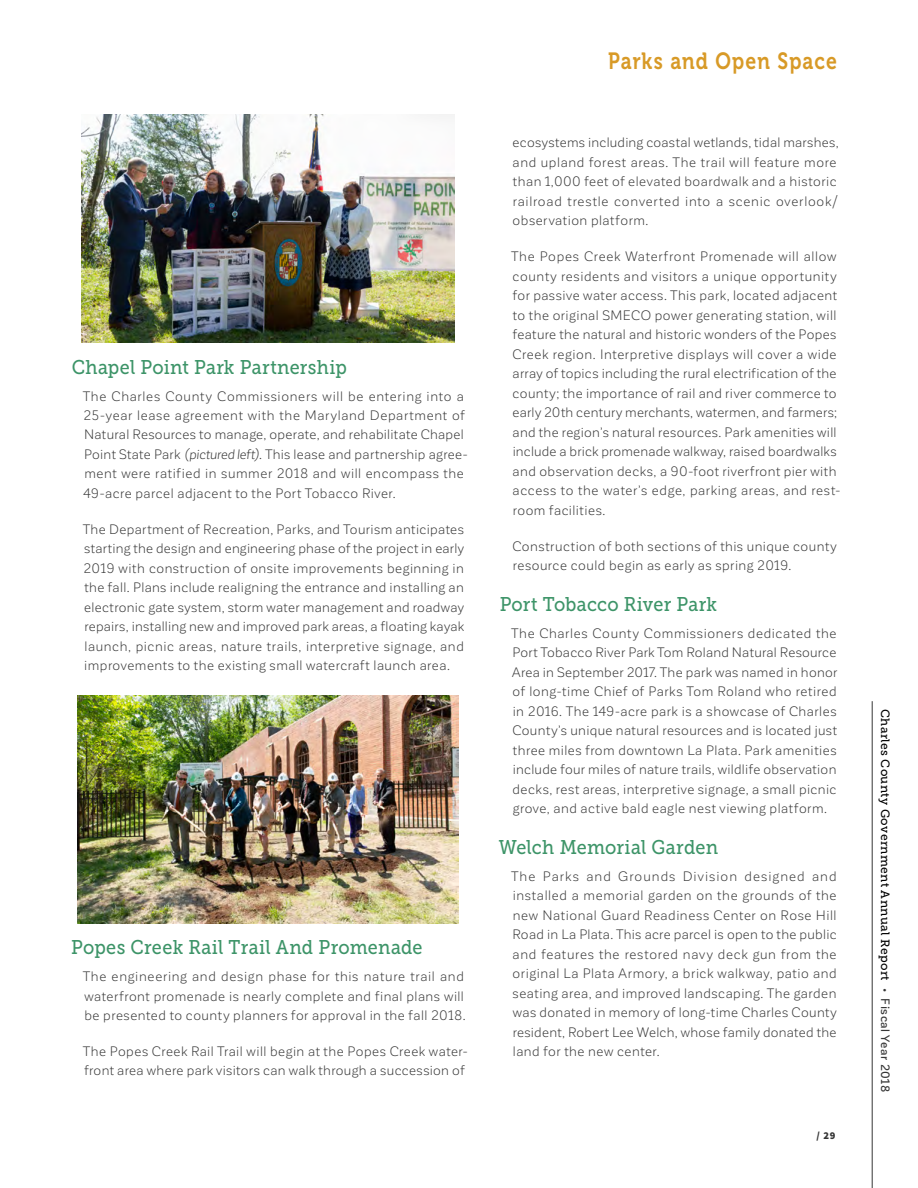
<style>
.page{position:relative;width:918px;height:1188px;background:#fff}
.page>*{position:absolute;margin:0;border:0;box-sizing:border-box;transform-origin:0 0}
.t1{font:23.4px "Museo 700";letter-spacing:.055em;color:#d89a27;scale:.83 1}
.t2{font:19.8px "Museo Slab 500";letter-spacing:.01em;color:#3d9468;scale:.91 1}
.t3{font:13.5px/19.5px "Corporative Sans";letter-spacing:.035em;color:#363636}
.t4{font:12px "Museo Slab 500";letter-spacing:.03em;color:#000}
.t5{font:900 10.5px "Source Sans Pro";color:#363636}
.s1{font-style:italic}
.s2{font-family:"Corporative Sans";font-weight:500;color:#363636}
</style>
<div class="page">
<img style="left:82px;top:114px;width:372px;height:228px">
<img style="left:78px;top:695px;width:380px;height:228px">
<hr style="left:872px;top:701px;width:1px;height:487px;background:#363636">
<h2 class="t2" style="left:72px;top:356px;width:304px">Chapel Point Park Partnership</h2>
<p class="t3" style="left:83px;top:386px;width:387px">The Charles County Commissioners will be entering into a 25-year lease agreement with the Maryland Department of Natural Resources to manage, operate, and rehabilitate Chapel Point State Park <span class="s1">(pictured left)</span>. This lease and partnership agree&shy;ment were ratified in summer 2018 and will encompass the 49-acre parcel adjacent to the Port Tobacco River.</p>
<p class="t3" style="left:83px;top:520px;width:383px;text-align:justify">The Department of Recreation, Parks, and Tourism anticipates starting the design and engineering phase of the project in early 2019 with construction of onsite improvements beginning in the fall. Plans include realigning the entrance and installing an electronic gate system, storm water management and roadway repairs, installing new and improved park areas, a floating kayak launch, picnic areas, nature trails, interpretive signage, and improvements to the existing small watercraft launch area.</p>
<h2 class="t2" style="left:71px;top:936px;width:388px">Popes Creek Rail Trail And Promenade</h2>
<p class="t3" style="left:83px;top:967px;width:384px">The engineering and design phase for this nature trail and waterfront promenade is nearly complete and final plans will be presented to county planners for approval in the fall 2018.</p>
<p class="t3" style="left:83px;top:1042px;width:387px">The Popes Creek Rail Trail will begin at the Popes Creek water&shy;front area where park visitors can walk through a succession of</p>
<h1 class="t1" style="left:608px;top:48px;width:277px">Parks and Open Space</h1>
<p class="t3" style="left:513px;top:133px;width:328px">ecosystems including coastal wetlands, tidal marshes, and upland forest areas. The trail will feature more than 1,000 feet of elevated boardwalk and a historic railroad trestle converted into a scenic overlook/ observation platform.</p>
<p class="t3" style="left:511px;top:247px;width:331px">The Popes Creek Waterfront Promenade will allow county residents and visitors a unique opportunity for passive water access. This park, located adjacent to the original SMECO power generating station, will feature the natural and historic wonders of the Popes Creek region. Interpretive displays will cover a wide array of topics including the rural electrification of the county; the importance of rail and river commerce to early 20th century merchants, watermen, and farmers; and the region’s natural resources. Park amenities will include a brick promenade walkway, raised boardwalks and observation decks, a 90-foot riverfront pier with access to the water’s edge, parking areas, and rest&shy;room facilities.</p>
<p class="t3" style="left:512px;top:536px;width:326px">Construction of both sections of this unique county resource could begin as early as spring 2019.</p>
<h2 class="t2" style="left:500px;top:593px;width:240px">Port Tobacco River Park</h2>
<p class="t3" style="left:511px;top:624px;width:327px;text-align:justify">The Charles County Commissioners dedicated the Port Tobacco River Park Tom Roland Natural Resource Area in September 2017. The park was named in honor of long-time Chief of Parks Tom Roland who retired in 2016. The 149-acre park is a showcase of Charles County’s unique natural resources and is located just three miles from downtown La Plata. Park amenities include four miles of nature trails, wildlife observation decks, rest areas, interpretive signage, a small picnic grove, and active bald eagle nest viewing platform.</p>
<h2 class="t2" style="left:499px;top:836px;width:243px">Welch Memorial Garden</h2>
<p class="t3" style="left:511px;top:867px;width:327px;text-align:justify">The Parks and Grounds Division designed and installed a memorial garden on the grounds of the new National Guard Readiness Center on Rose Hill Road in La Plata. This acre parcel is open to the public and features the restored navy deck gun from the original La Plata Armory, a brick walkway, patio and seating area, and improved landscaping. The garden was donated in memory of long-time Charles County resident, Robert Lee Welch, whose family donated the land for the new center.</p>
<p class="t5" style="left:817px;top:1129px;width:20px">/ 29</p>
<p class="t4" style="left:892px;top:709px;width:385px;rotate:90deg">Charles County Government Annual Report <span class="s2">• Fiscal Year 2018</span></p>
</div>
